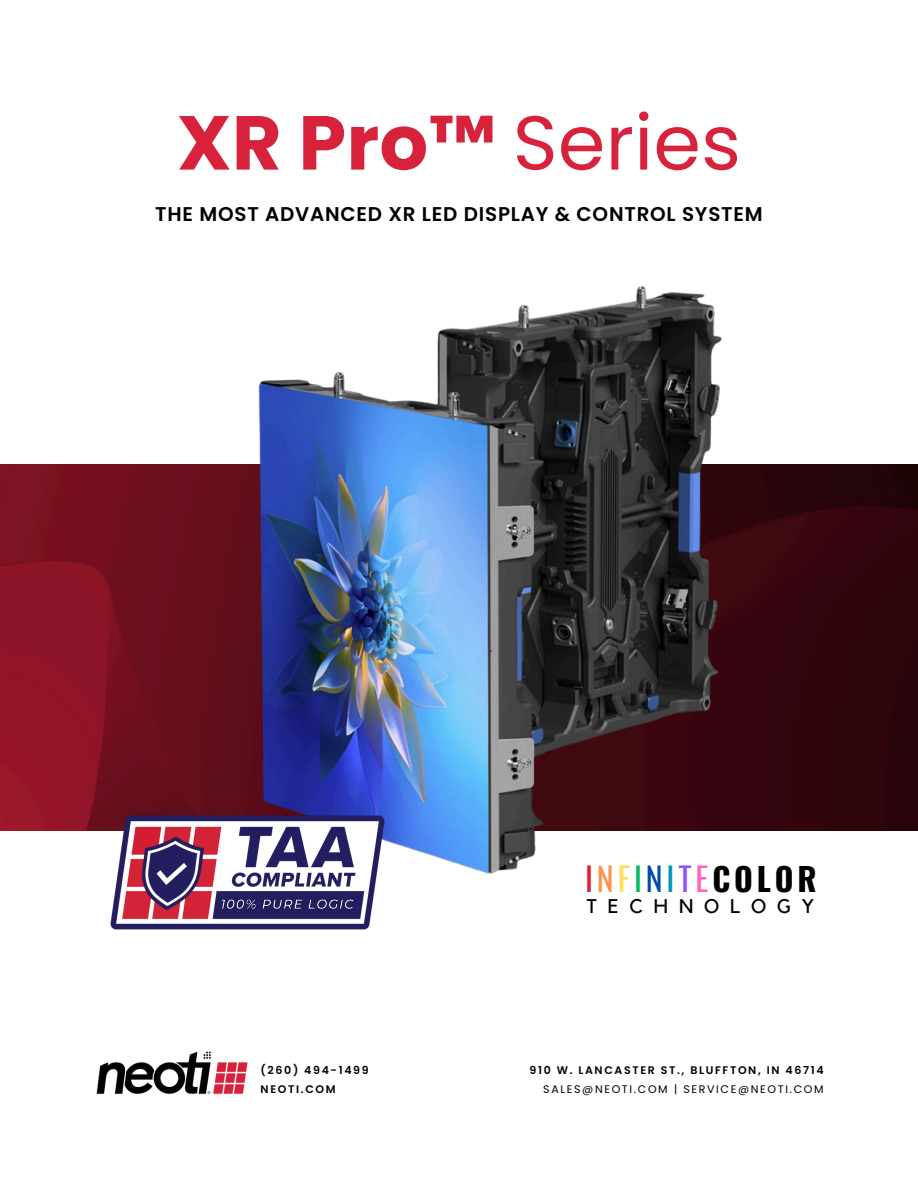
<style>
.page{position:relative;width:918px;height:1188px;background:#fff}
.page>*{position:absolute;margin:0;border:0;box-sizing:border-box;transform-origin:0 0}
.t1{font:700 76.35px "Poppins";color:#d8223c}
.t2{font:700 31.95px "Oswald";letter-spacing:.12em;color:#000}
.t3{font:600 19.95px "Poppins";letter-spacing:.04em;color:#000}
.t4{font:19.65px "Kollektif";letter-spacing:.55em;color:#000}
.t5{font:600 10.95px/18.3px "Poppins";letter-spacing:.15em;color:#000}
.t6{font:10.95px "Poppins";letter-spacing:.15em;color:#000}
.s1{font-weight:400}
.s2{font-weight:400;color:#d8223c}
.s3{font-weight:400;color:#ff914d}
.s4{font-weight:400;color:#ffde59}
.s5{font-weight:400;color:#00bf63}
.s6{font-weight:400;color:#004aad}
.s7{font-weight:400;color:#0097b2}
.s8{font-weight:400;color:#8c52ff}
.s9{font-weight:400;color:#ff66c4}
</style>
<div class="page">
<img style="left:0;top:465px;width:918px;height:365px">
<img style="left:96px;top:1051px;width:152px;height:44px">
<img style="left:191px;top:286px;width:607px;height:588px">
<img style="left:105px;top:811px;width:284px;height:119px">
<img style="left:218px;top:894px;width:142px;height:21px">
<p class="t1" style="left:177px;top:89px;width:566px">XR Pro™ <span class="s1">Series</span></p>
<p class="t3" style="left:155px;top:200px;width:609px">THE MOST ADVANCED XR LED DISPLAY &amp; CONTROL SYSTEM</p>
<h2 class="t2" style="left:585px;top:854px;width:233px"><span class="s2">I</span><span class="s3">N</span><span class="s4">F</span><span class="s5">I</span><span class="s6">N</span><span class="s7">I</span><span class="s8">T</span><span class="s9">E</span>COLOR</h2>
<h3 class="t4" style="left:587px;top:897px;width:229px">TECHNOLOGY</h3>
<h1 class="t5" style="left:261px;top:1061px;width:110px">(260) 494-1499<br>NEOTI.COM</h1>
<h3 class="t5" style="left:530px;top:1061px;width:296px">910 W. LANCASTER ST., BLUFFTON, IN 46714</h3>
<p class="t6" style="left:543px;top:1081px;width:282px">SALES@NEOTI.COM | SERVICE@NEOTI.COM</p>
</div>
